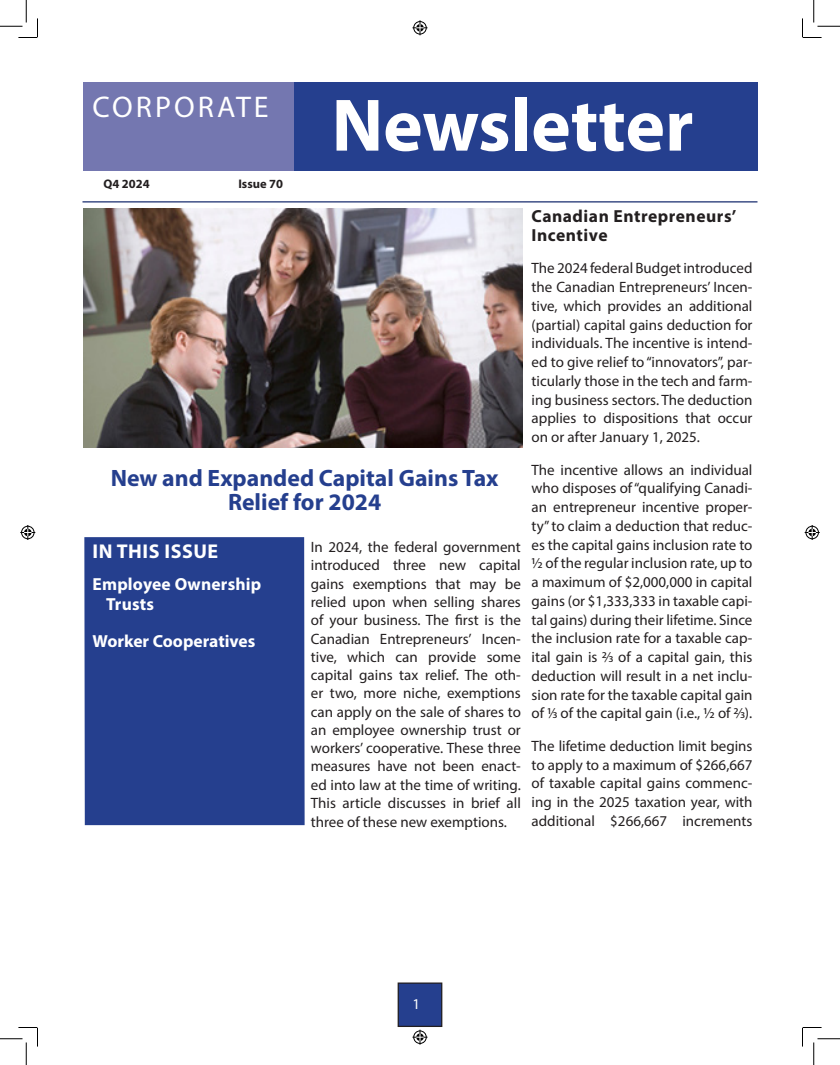
<style>
.page{position:relative;width:840px;height:1065px;background:#fff}
.page>*{position:absolute;margin:0;border:0;box-sizing:border-box;transform-origin:0 0}
.t1{font:700 75px "Myriad Pro";color:#fff}
.t2{font:30px "Myriad Pro";letter-spacing:.1em;color:#fff}
.t3{font:700 23.75px/23.8px "Myriad Pro";color:#253f8e;text-align:center}
.t4{font:700 20px "Myriad Pro";letter-spacing:.025em;color:#fff}
.t5{font:700 17.5px/20px "Myriad Pro";letter-spacing:.005em;color:#fff}
.t6{font:700 17.5px/18.8px "Myriad Pro";letter-spacing:.03em;color:#231f20}
.t7{font:15px/18.8px "Myriad Pro";color:#231f20;text-align:justify}
.t8{font:15px "Myriad Pro";color:#fff}
.t9{font:700 12.5px "Myriad Pro";color:#231f20}
</style>
<div class="page">
<div style="left:294px;top:82px;width:464px;height:89px;background:#253f8e"></div>
<div style="left:83px;top:82px;width:211px;height:89px;background:#7477b0"></div>
<hr style="left:82px;top:201px;width:676px;height:1px;background:#182c6f">
<div style="left:84px;top:537px;width:221px;height:288px;background:#253f8e"></div>
<img style="left:83px;top:209px;width:439px;height:238px">
<div style="left:398px;top:983px;width:44px;height:43px;background:#253f8e"></div>
<div style="left:398px;top:982px;width:44px;height:45px;border:1px solid #231f20"></div>
<svg style="left:0;top:0;width:38px;height:38px"></svg>
<svg style="left:0;top:1027px;width:38px;height:38px"></svg>
<svg style="left:802px;top:0;width:38px;height:38px"></svg>
<svg style="left:802px;top:1027px;width:38px;height:38px"></svg>
<svg style="left:412px;top:20px;width:16px;height:15px"></svg>
<svg style="left:412px;top:1030px;width:16px;height:15px"></svg>
<svg style="left:20px;top:525px;width:15px;height:15px"></svg>
<svg style="left:805px;top:525px;width:15px;height:15px"></svg>
<h2 class="t2" style="left:92px;top:88px;width:178px">CORPORATE</h2>
<h1 class="t1" style="left:332px;top:76px;width:363px">Newsletter</h1>
<p class="t9" style="left:103px;top:176px;width:48px">Q4 2024</p>
<p class="t9" style="left:238px;top:176px;width:46px">Issue 70</p>
<h3 class="t3" style="left:111px;top:465px;width:389px">New and Expanded Capital Gains Tax<br>Relief for 2024</h3>
<p class="t7" style="left:311px;top:538px;width:212px;line-height:18.2px">In 2024, the federal government introduced three new capital gains exemptions that may be relied upon when selling shares of your business. The first is the Canadian Entrepreneurs’ Incen&shy;tive, which can provide some capital gains tax relief. The oth&shy;er two, more niche, exemptions can apply on the sale of shares to an employee ownership trust or workers’ cooperative. These three measures have not been enact&shy;ed into law at the time of writing.<br>This article discusses in brief all three of these new exemptions.</p>
<h3 class="t4" style="left:93px;top:538px;width:127px">IN THIS ISSUE</h3>
<p class="t5" style="left:106px;top:573px;width:157px;text-indent:-13px">Employee Ownership<br>Trusts</p>
<p class="t5" style="left:93px;top:630px;width:164px">Worker Cooperatives</p>
<p class="t6" style="left:532px;top:206px;width:206px">Canadian Entrepreneurs’<br>Incentive</p>
<p class="t7" style="left:532px;top:259px;width:222px">The 2024 federal Budget introduced the Canadian Entrepreneurs’ Incen&shy;tive, which provides an additional (partial) capital gains deduction for individuals. The incentive is intend&shy;ed to give relief to “innovators”, par&shy;ticularly those in the tech and farm&shy;ing business sectors. The deduction applies to dispositions that occur on or after January 1, 2025.</p>
<p class="t7" style="left:532px;top:460px;width:222px">The incentive allows an individual who disposes of “qualifying Canadi&shy;an entrepreneur incentive proper&shy;ty” to claim a deduction that reduc&shy;es the capital gains inclusion rate to ½ of the regular inclusion rate, up to a maximum of $2,000,000 in capital gains (or $1,333,333 in taxable capi&shy;tal gains) during their lifetime. Since the inclusion rate for a taxable cap&shy;ital gain is 2/3 of a capital gain, this deduction will result in a net inclu&shy;sion rate for the taxable capital gain of 1/3 of the capital gain (i.e., ½ of 2/3).</p>
<p class="t7" style="left:532px;top:736px;width:222px">The lifetime deduction limit begins to apply to a maximum of $266,667 of taxable capital gains commenc&shy;ing in the 2025 taxation year, with additional $266,667 increments</p>
<p class="t8" style="left:413px;top:994px;width:9px">1</p>
</div>
